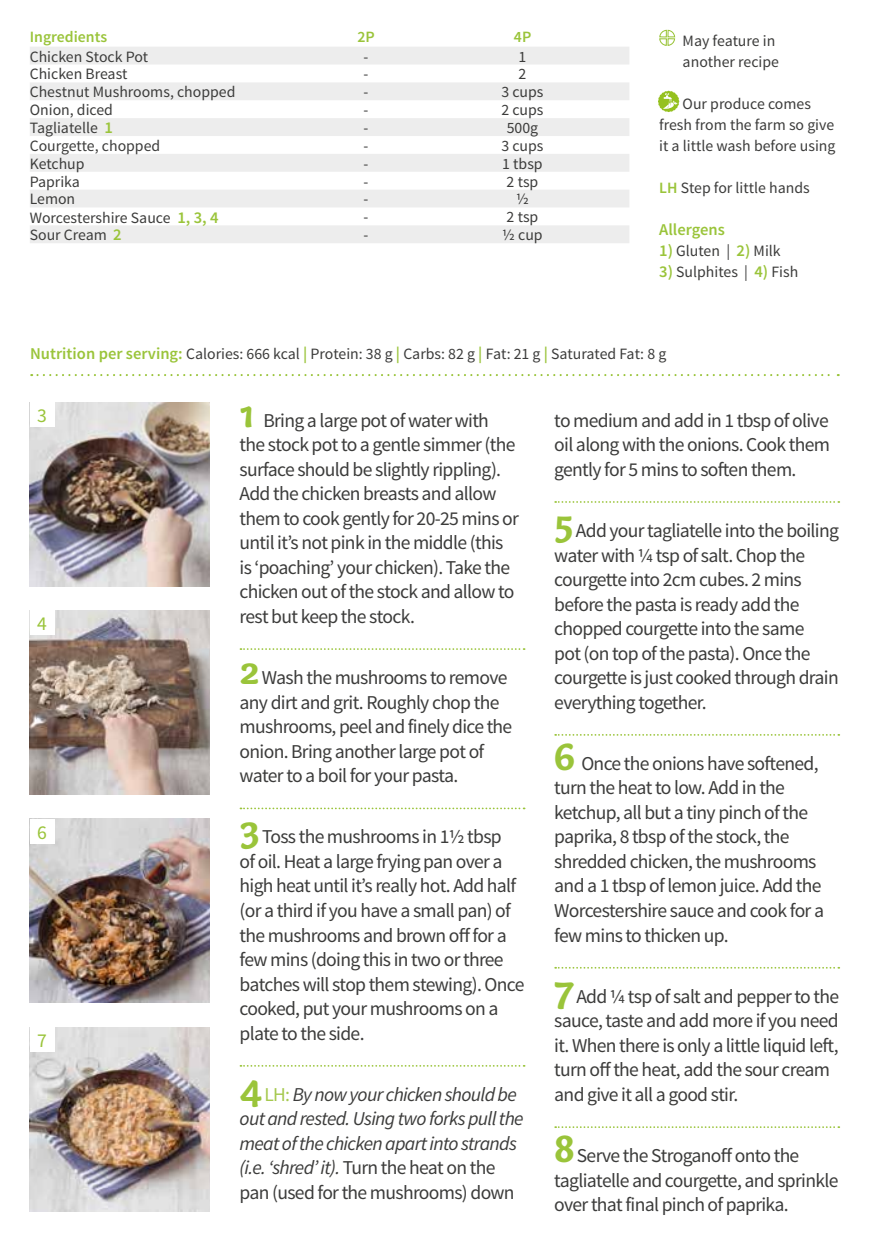
<style>
.page{position:relative;width:869px;height:1241px;background:#fff}
.page>*{position:absolute;margin:0;border:0;box-sizing:border-box;transform-origin:0 0}
.t1{font:19.6px/24.5px "Source Sans Pro";letter-spacing:-.035em;color:#3c3c3b}
.t2{font:italic 19.6px/24.5px "Source Sans Pro";letter-spacing:-.035em;color:#3c3c3b}
.t3{font:19.6px "Source Sans Pro";color:#9ac43a}
.t4{font:600 16.45px "Source Sans Pro";color:#9ac43a}
.t5{font:15.75px/21px "Source Sans Pro";color:#3c3c3b}
.t6{font:600 15.75px "Source Sans Pro";color:#9ac43a}
.s1{font-weight:600;font-size:16.45px;color:#9ac43a}
.s2{font-weight:600;color:#9ac43a}
.s3{font-family:"Capucine Basic";font-weight:700;font-size:41.12px;color:#9ac43a}
.s4{font-family:"Capucine Basic";font-weight:700;font-style:normal;font-size:41.12px;color:#9ac43a}
.s5{font-style:normal;color:#a6c94f}
.s6{font-style:normal}
</style>
<div class="page">
<img style="left:30px;top:1027px;width:180px;height:183px">
<img style="left:30px;top:818px;width:180px;height:184px">
<img style="left:30px;top:402px;width:180px;height:184px">
<img style="left:30px;top:610px;width:180px;height:184px">
<svg style="left:30px;top:47px;width:599px;height:196px;fill:#ededed"></svg>
<div style="left:30px;top:402px;width:25px;height:25px;background:#fff"></div>
<div style="left:30px;top:610px;width:25px;height:25px;background:#fff"></div>
<div style="left:30px;top:818px;width:25px;height:25px;background:#fff"></div>
<div style="left:30px;top:1027px;width:25px;height:24px;background:#fff"></div>
<svg style="left:240px;top:648px;width:284px;height:2px"></svg>
<svg style="left:240px;top:807px;width:284px;height:2px"></svg>
<svg style="left:240px;top:1065px;width:284px;height:1px"></svg>
<svg style="left:555px;top:501px;width:283px;height:2px"></svg>
<svg style="left:555px;top:734px;width:283px;height:1px"></svg>
<svg style="left:555px;top:966px;width:283px;height:2px"></svg>
<svg style="left:555px;top:1126px;width:283px;height:1px"></svg>
<svg style="left:659px;top:29px;width:16px;height:17px"></svg>
<svg style="left:658px;top:91px;width:21px;height:21px"></svg>
<svg style="left:31px;top:374px;width:807px;height:2px"></svg>
<p class="t6" style="left:30px;top:26px;width:79px">Ingredients</p>
<p class="t6" style="left:357px;top:26px;width:19px">2P</p>
<p class="t6" style="left:513px;top:26px;width:19px">4P</p>
<p class="t5" style="left:30px;top:46px;width:120px">Chicken Stock Pot</p>
<p class="t5" style="left:363px;top:46px;width:6px">-</p>
<p class="t5" style="left:518px;top:46px;width:9px">1</p>
<p class="t5" style="left:30px;top:64px;width:99px">Chicken Breast</p>
<p class="t5" style="left:363px;top:64px;width:6px">-</p>
<p class="t5" style="left:518px;top:64px;width:9px">2</p>
<p class="t5" style="left:30px;top:82px;width:207px">Chestnut Mushrooms, chopped</p>
<p class="t5" style="left:363px;top:82px;width:6px">-</p>
<p class="t5" style="left:501px;top:82px;width:44px">3 cups</p>
<p class="t5" style="left:30px;top:100px;width:85px">Onion, diced</p>
<p class="t5" style="left:363px;top:100px;width:6px">-</p>
<p class="t5" style="left:501px;top:100px;width:44px">2 cups</p>
<p class="t5" style="left:30px;top:118px;width:85px">Tagliatelle <span class="s1">1</span></p>
<p class="t5" style="left:363px;top:117px;width:6px">-</p>
<p class="t5" style="left:506px;top:117px;width:33px">500g</p>
<p class="t5" style="left:30px;top:135px;width:132px">Courgette, chopped</p>
<p class="t5" style="left:363px;top:135px;width:6px">-</p>
<p class="t5" style="left:501px;top:135px;width:44px">3 cups</p>
<p class="t5" style="left:30px;top:153px;width:56px">Ketchup</p>
<p class="t5" style="left:363px;top:153px;width:6px">-</p>
<p class="t5" style="left:502px;top:153px;width:42px">1 tbsp</p>
<p class="t5" style="left:30px;top:171px;width:52px">Paprika</p>
<p class="t5" style="left:363px;top:171px;width:6px">-</p>
<p class="t5" style="left:506px;top:171px;width:33px">2 tsp</p>
<p class="t5" style="left:30px;top:189px;width:47px">Lemon</p>
<p class="t5" style="left:363px;top:189px;width:6px">-</p>
<p class="t5" style="left:516px;top:189px;width:14px">½</p>
<p class="t5" style="left:30px;top:207px;width:190px">Worcestershire Sauce <span class="s1">1, 3, 4</span></p>
<p class="t5" style="left:363px;top:207px;width:6px">-</p>
<p class="t5" style="left:506px;top:207px;width:33px">2 tsp</p>
<p class="t5" style="left:30px;top:225px;width:93px">Sour Cream <span class="s1">2</span></p>
<p class="t5" style="left:363px;top:225px;width:6px">-</p>
<p class="t5" style="left:502px;top:225px;width:42px">½ cup</p>
<p class="t5" style="left:682px;top:30px;width:98px">May feature in another recipe</p>
<p class="t5" style="left:659px;top:93px;width:178px;text-align:center">Our produce comes<br>fresh from the farm so give it a little wash before using</p>
<p class="t5" style="left:659px;top:177px;width:152px"><span class="s2">LH</span> Step for little hands</p>
<p class="t4" style="left:659px;top:219px;width:67px">Allergens</p>
<p class="t5" style="left:659px;top:240px;width:123px"><span class="s1">1)</span> Gluten | <span class="s1">2)</span> Milk</p>
<p class="t5" style="left:659px;top:261px;width:140px"><span class="s1">3)</span> Sulphites | <span class="s1">4)</span> Fish</p>
<p class="t5" style="left:30px;top:344px;width:637px"><span class="s1">Nutrition per serving:</span> Calories: 666 kcal <span class="s1">|</span> Protein: 38 g <span class="s1">|</span> Carbs: 82 g <span class="s1">|</span> Fat: 21 g <span class="s1">|</span> Saturated Fat: 8 g</p>
<p class="t3" style="left:37px;top:403px;width:11px">3</p>
<p class="t3" style="left:37px;top:611px;width:11px">4</p>
<p class="t3" style="left:37px;top:819px;width:11px">6</p>
<p class="t3" style="left:37px;top:1028px;width:11px">7</p>
<p class="t1" style="left:239px;top:408px;width:281px"><span class="s3">1</span> Bring a large pot of water with the stock pot to a gentle simmer (the surface should be slightly rippling).<br>Add the chicken breasts and allow them to cook gently for 20-25 mins or until it’s not pink in the middle (this is ‘poaching’ your chicken). Take the chicken out of the stock and allow to rest but keep the stock.</p>
<p class="t1" style="left:239px;top:665px;width:274px"><span class="s3">2</span> Wash the mushrooms to remove any dirt and grit. Roughly chop the mushrooms, peel and finely dice the onion. Bring another large pot of water to a boil for your pasta.</p>
<p class="t1" style="left:239px;top:824px;width:286px"><span class="s3">3</span> Toss the mushrooms in 1½ tbsp<br>of oil. Heat a large frying pan over a high heat until it’s really hot. Add half (or a third if you have a small pan) of the mushrooms and brown off for a few mins (doing this in two or three batches will stop them stewing). Once cooked, put your mushrooms on a plate to the side.</p>
<p class="t2" style="left:239px;top:1081px;width:285px"><span class="s4">4</span><span class="s5">LH:</span> By now your chicken should be out and rested. Using two forks pull the meat of the chicken apart into strands (i.e. ‘shred’ it). <span class="s6">Turn the heat on the pan (used for the mushrooms) down</span></p>
<p class="t1" style="left:554px;top:408px;width:277px;text-align:justify">to medium and add in 1 tbsp of olive oil along with the onions. Cook them gently for 5 mins to soften them.</p>
<p class="t1" style="left:554px;top:518px;width:286px"><span class="s3">5</span> Add your tagliatelle into the boiling water with ¼ tsp of salt. Chop the courgette into 2cm cubes. 2 mins before the pasta is ready add the chopped courgette into the same<br>pot (on top of the pasta). Once the courgette is just cooked through drain everything together.</p>
<p class="t1" style="left:554px;top:751px;width:271px"><span class="s3">6</span> Once the onions have softened, turn the heat to low. Add in the ketchup, all but a tiny pinch of the paprika, 8 tbsp of the stock, the shredded chicken, the mushrooms and a 1 tbsp of lemon juice. Add the<br>Worcestershire sauce and cook for a few mins to thicken up.</p>
<p class="t1" style="left:554px;top:984px;width:286px"><span class="s3">7</span> Add ¼ tsp of salt and pepper to the sauce, taste and add more if you need it. When there is only a little liquid left, turn off the heat, add the sour cream and give it all a good stir.</p>
<p class="t1" style="left:554px;top:1143px;width:285px"><span class="s3">8</span> Serve the Stroganoff onto the tagliatelle and courgette, and sprinkle over that final pinch of paprika.</p>
</div>
